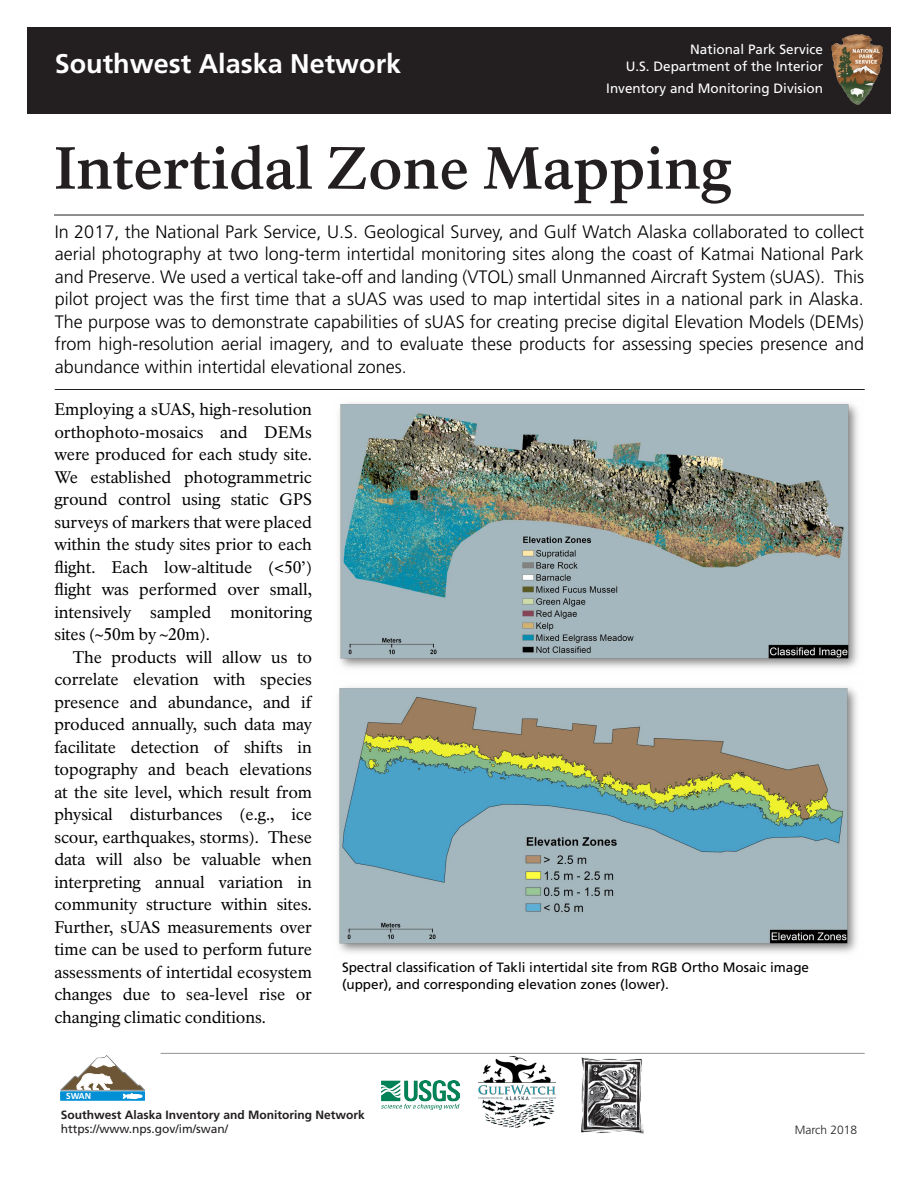
<style>
.page{position:relative;width:918px;height:1188px;background:#fff}
.page>*{position:absolute;margin:0;border:0;box-sizing:border-box;transform-origin:0 0}
.t1{font:700 58.5px "NPS Rawlinson OT";letter-spacing:-.005em;color:#231f20}
.SWAN_Network_banner{font:700 27px "Frutiger LT Std";color:#fff}
.Brief_intro_paragrap{font:300 18px/22.5px "Frutiger LT Std";color:#000;text-align:justify}
.Brief_text{font:16.5px/22.5px "NPS Rawlinson OT";letter-spacing:-.005em;color:#000;text-align:justify}
.Brief_Figure_Caption{font:13.5px/16.2px "Frutiger LT Std";color:#000}
.Arrowhead_Banner_tex{font:13.5px "Frutiger LT Std";color:#fff}
.SWAN_Brief_Contact_i{font:700 12px "Frutiger LT Std";color:#231f20}
.t2{font:12px "Frutiger LT Std";color:#231f20}
.SWAN_Brief_Contact_i-2{font:300 12px "Frutiger LT Std";color:#231f20}
.t3{font:700 9.6px "Calibri";color:#fff}
</style>
<div class="page">
<div style="left:27px;top:27px;width:864px;height:86px;background:#231f20"></div>
<svg style="left:868px;top:36px;width:15px;height:59px"></svg>
<img style="left:831px;top:34px;width:37px;height:71px">
<img style="left:339px;top:403px;width:519px;height:265px">
<img style="left:338px;top:687px;width:519px;height:266px">
<hr style="left:161px;top:1053px;width:704px;height:1px;background:#939598">
<div style="left:61px;top:1092px;width:84px;height:8px;background:#008fd4"></div>
<svg style="left:61px;top:1055px;width:84px;height:44px"></svg>
<hr style="left:54px;top:215px;width:810px;height:1px;background:#231f20">
<hr style="left:55px;top:389px;width:810px;height:1px;background:#231f20">
<img style="left:381px;top:1081px;width:78px;height:28px">
<img style="left:478px;top:1057px;width:78px;height:71px">
<img style="left:581px;top:1057px;width:63px;height:77px">
<p class="SWAN_Network_banner" style="left:55px;top:48px;width:348px">Southwest Alaska Network</p>
<p class="Arrowhead_Banner_tex" style="left:690px;top:42px;width:134px">National Park Service</p>
<p class="Arrowhead_Banner_tex" style="left:626px;top:58px;width:199px">U.S. Department of the Interior</p>
<p class="Arrowhead_Banner_tex" style="left:606px;top:81px;width:218px">Inventory and Monitoring Division</p>
<h1 class="t1" style="left:54px;top:133px;width:679px">Intertidal Zone Mapping</h1>
<p class="Brief_intro_paragrap" style="left:55px;top:221px;width:811px">In 2017, the National Park Service, U.S. Geological Survey, and Gulf Watch Alaska collaborated to collect aerial photography at two long-term intertidal monitoring sites along the coast of Katmai National Park and Preserve. We used a vertical take-off and landing (VTOL) small Unmanned Aircraft System (sUAS). This pilot project was the first time that a sUAS was used to map intertidal sites in a national park in Alaska.<br>The purpose was to demonstrate capabilities of sUAS for creating precise digital Elevation Models (DEMs) from high-resolution aerial imagery, and to evaluate these products for assessing species presence and abundance within intertidal elevational zones.</p>
<p class="Brief_text" style="left:54px;top:398px;width:259px">Employing a sUAS, high-resolution orthophoto-mosaics and DEMs were produced for each study site.<br>We established photogrammetric ground control using static GPS surveys of markers that were placed within the study sites prior to each flight. Each low-altitude (&lt;50’) flight was performed over small, intensively sampled monitoring sites (~50m by ~20m).</p>
<p class="Brief_text" style="left:54px;top:646px;width:259px;text-indent:19px">The products will allow us to correlate elevation with species presence and abundance, and if produced annually, such data may facilitate detection of shifts in topography and beach elevations at the site level, which result from physical disturbances (e.g., ice scour, earthquakes, storms). These data will also be valuable when interpreting annual variation in community structure within sites.<br>Further, sUAS measurements over time can be used to perform future assessments of intertidal ecosystem changes due to sea-level rise or changing climatic conditions.</p>
<p class="Brief_Figure_Caption" style="left:342px;top:960px;width:469px">Spectral classification of Takli intertidal site from RGB Ortho Mosaic image (upper), and corresponding elevation zones (lower).</p>
<p class="t3" style="left:66px;top:1090px;width:26px">SWAN</p>
<p class="SWAN_Brief_Contact_i" style="left:61px;top:1107px;width:306px">Southwest Alaska Inventory and Monitoring Network</p>
<p class="t2" style="left:61px;top:1122px;width:169px">https://www.nps.gov/im/swan/</p>
<p class="SWAN_Brief_Contact_i-2" style="left:795px;top:1123px;width:64px">March 2018</p>
</div>
